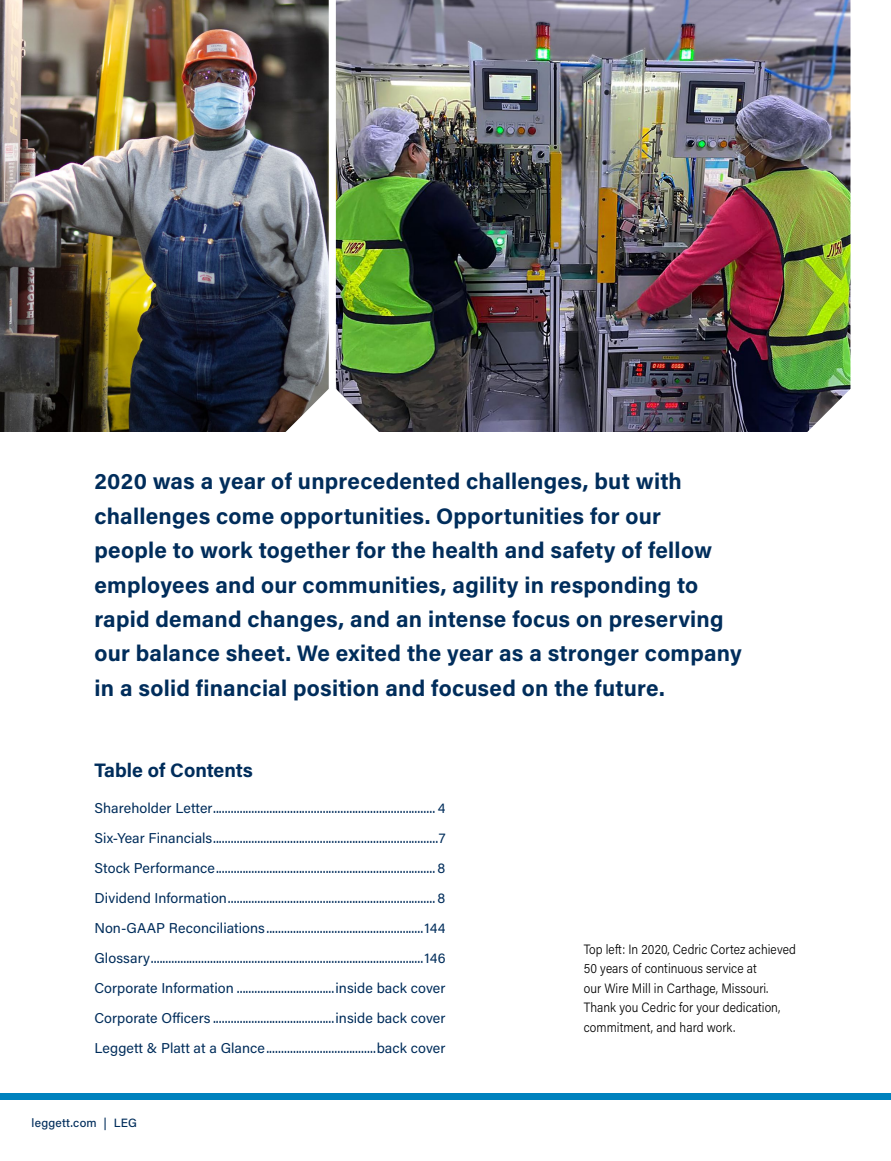
<style>
.page{position:relative;width:891px;height:1161px;background:#fff}
.page>*{position:absolute;margin:0;border:0;box-sizing:border-box;transform-origin:0 0}
.t1{font:700 22.5px/34.5px "Acumin Pro";letter-spacing:.01em;color:#002d5b}
.t2{font:700 19.5px "Acumin Pro";color:#002d5b}
.t3{font:14.25px/30px "Acumin Pro";letter-spacing:.005em;color:#002d5b;text-align:justify}
.t4{font:300 13.5px/19.5px "Acumin Pro";letter-spacing:.005em;color:#000;scale:.9 1}
.t5{font:500 12px "Acumin Pro";letter-spacing:.02em;color:#002d5b}
</style>
<div class="page">
<img style="left:0;top:0;width:329px;height:432px">
<img style="left:336px;top:0;width:514px;height:432px">
<div style="left:0;top:1094px;width:891px;height:6px;background:#0082be"></div>
<p class="t1" style="left:94px;top:463px;width:649px">2020 was a year of unprecedented challenges, but with challenges come opportunities. Opportunities for our<br>people to work together for the health and safety of fellow employees and our communities, agility in responding to rapid demand changes, and an intense focus on preserving our balance sheet. We exited the year as a stronger company in a solid financial position and focused on the future.</p>
<h2 class="t2" style="left:94px;top:756px;width:160px">Table of Contents</h2>
<p class="t3" style="left:94px;top:792px;width:353px">Shareholder Letter........................................................................... 4<br>Six-Year Financials............................................................................7<br>Stock Performance.......................................................................... 8<br>Dividend Information...................................................................... 8<br>Non-GAAP Reconciliations.....................................................144<br>Glossary............................................................................................146<br>Corporate Information .................................inside back cover Corporate Officers .........................................inside back cover Leggett &amp; Platt at a Glance.....................................back cover</p>
<p class="t5" style="left:32px;top:1115px;width:107px">leggett.com | LEG</p>
<p class="t4" style="left:584px;top:939px;width:237px">Top left: In 2020, Cedric Cortez achieved 50 years of continuous service at<br>our Wire Mill in Carthage, Missouri.<br>Thank you Cedric for your dedication, commitment, and hard work.</p>
</div>
